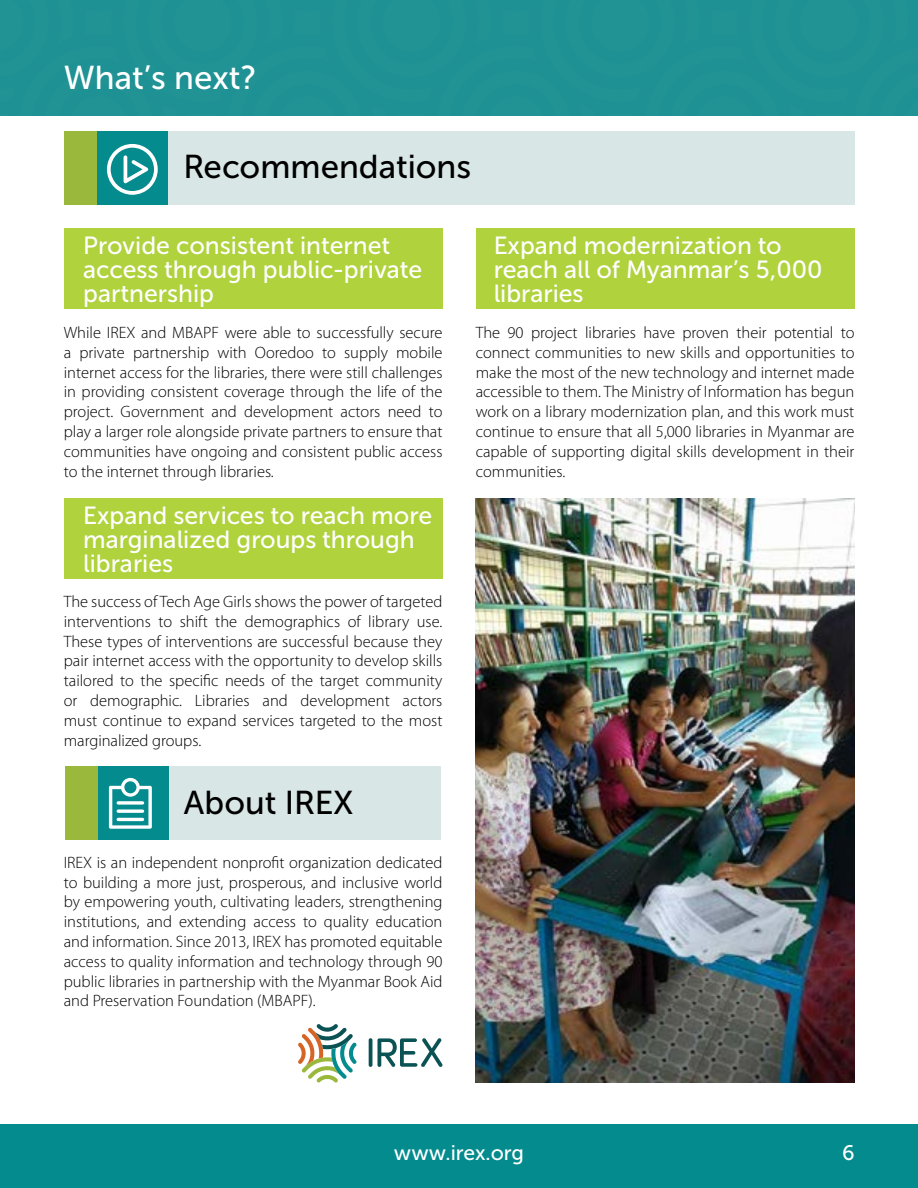
<style>
.page{position:relative;width:918px;height:1188px;background:#fff}
.page>*{position:absolute;margin:0;border:0;box-sizing:border-box;transform-origin:0 0}
.t1{font:33px "Museo Sans Cyrl 500";color:#000}
.t2{font:33px "Museo Sans Cyrl 500";color:#fff}
.t3{font:24.75px/24px "Museo Sans Cyrl 500";color:#fff}
.t4{font:21px "Museo Sans Cyrl 500";color:#fff}
.t5{font:300 16.5px/19.8px "Myriad Pro";color:#000;text-align:justify}
</style>
<div class="page">
<div style="left:0;top:1124px;width:918px;height:64px;background:#038b8e"></div>
<div style="left:0;top:0;width:918px;height:116px;background:#219294"></div>
<div style="left:112px;top:131px;width:742px;height:74px;background:#d8e7e6"></div>
<div style="left:64px;top:131px;width:103px;height:74px;background:#038b8e"></div>
<div style="left:64px;top:131px;width:32px;height:74px;background:#99b83c"></div>
<div style="left:64px;top:228px;width:378px;height:81px;background:#b0d23d"></div>
<div style="left:64px;top:498px;width:378px;height:81px;background:#b0d23d"></div>
<div style="left:476px;top:228px;width:378px;height:81px;background:#b0d23d"></div>
<svg style="left:107px;top:144px;width:51px;height:51px"></svg>
<img style="left:475px;top:498px;width:380px;height:585px">
<div style="left:113px;top:766px;width:328px;height:74px;background:#d8e7e6"></div>
<div style="left:65px;top:766px;width:104px;height:74px;background:#038b8e"></div>
<div style="left:65px;top:766px;width:32px;height:74px;background:#99b83c"></div>
<svg style="left:109px;top:778px;width:43px;height:51px"></svg>
<hr style="left:369px;top:1038px;width:3px;height:29px;background:#0a5254;border-radius:2px">
<svg style="left:377px;top:1038px;width:66px;height:29px"></svg>
<svg style="left:298px;top:1024px;width:59px;height:59px"></svg>
<h1 class="t2" style="left:64px;top:59px;width:194px">What’s next?</h1>
<h1 class="t1" style="left:183px;top:148px;width:289px">Recommendations</h1>
<h2 class="t3" style="left:83px;top:233px;width:341px">Provide consistent internet access through public-private partnership</h2>
<h2 class="t3" style="left:494px;top:233px;width:330px">Expand modernization to reach all of Myanmar’s 5,000 libraries</h2>
<p class="t5" style="left:64px;top:323px;width:380px">While IREX and MBAPF were able to successfully secure a private partnership with Ooredoo to supply mobile internet access for the libraries, there were still challenges in providing consistent coverage through the life of the project. Government and development actors need to play a larger role alongside private partners to ensure that communities have ongoing and consistent public access to the internet through libraries.</p>
<h2 class="t3" style="left:83px;top:504px;width:350px">Expand services to reach more marginalized groups through libraries</h2>
<p class="t5" style="left:64px;top:592px;width:380px">The success of Tech Age Girls shows the power of targeted interventions to shift the demographics of library use.<br>These types of interventions are successful because they pair internet access with the opportunity to develop skills tailored to the specific needs of the target community or demographic. Libraries and development actors must continue to expand services targeted to the most marginalized groups.</p>
<h1 class="t1" style="left:183px;top:785px;width:171px">About IREX</h1>
<p class="t5" style="left:64px;top:853px;width:380px">IREX is an independent nonprofit organization dedicated to building a more just, prosperous, and inclusive world by empowering youth, cultivating leaders, strengthening institutions, and extending access to quality education and information. Since 2013, IREX has promoted equitable access to quality information and technology through 90 public libraries in partnership with the Myanmar Book Aid and Preservation Foundation (MBAPF).</p>
<p class="t5" style="left:476px;top:323px;width:380px">The 90 project libraries have proven their potential to connect communities to new skills and opportunities to make the most of the new technology and internet made accessible to them. The Ministry of Information has begun work on a library modernization plan, and this work must continue to ensure that all 5,000 libraries in Myanmar are capable of supporting digital skills development in their communities.</p>
<p class="t4" style="left:394px;top:1142px;width:132px">www.irex.org</p>
<p class="t4" style="left:842px;top:1142px;width:14px">6</p>
</div>
